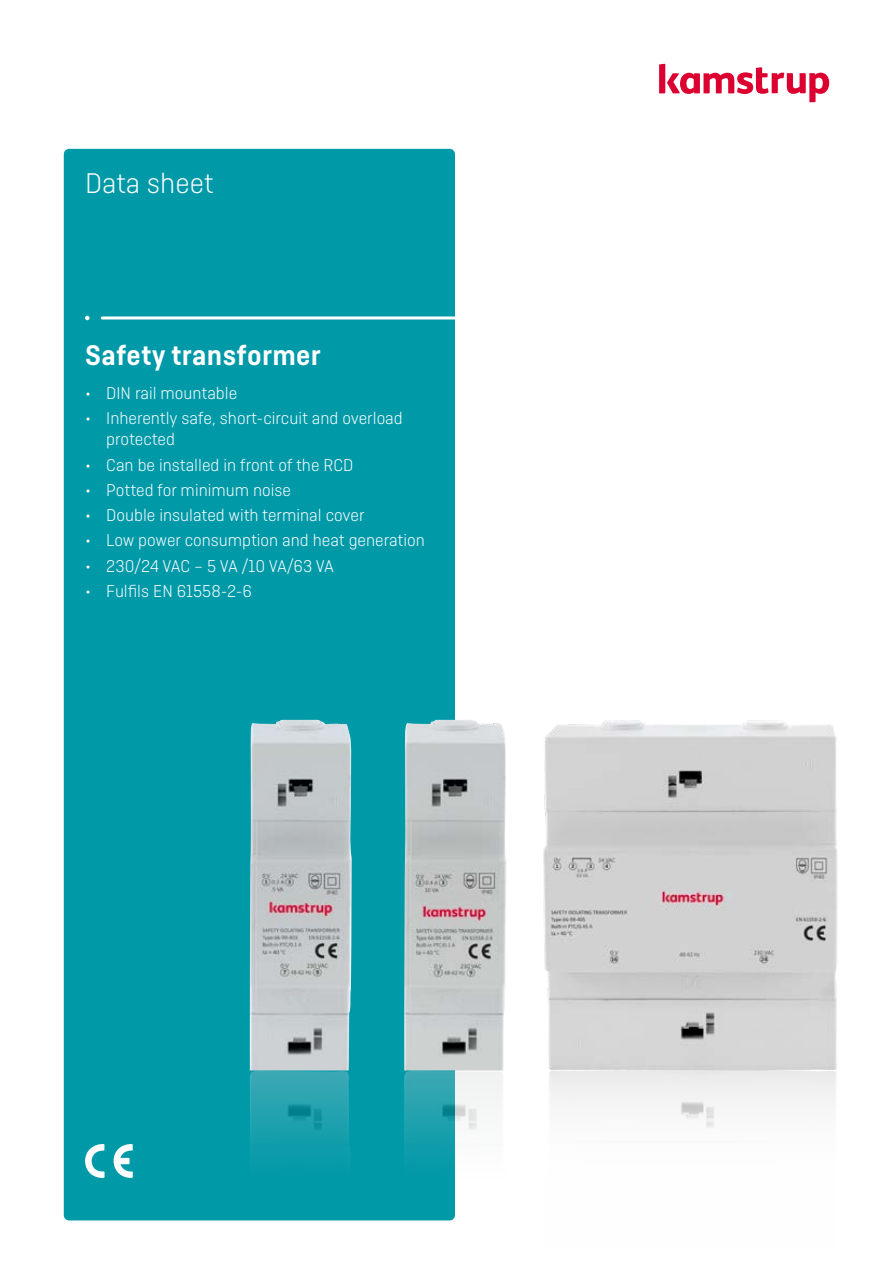
<style>
.page{position:relative;width:893px;height:1263px;background:#fff}
.page>*{position:absolute;margin:0;border:0;box-sizing:border-box;transform-origin:0 0}
.t1{font:600 30px "Ciutadella";letter-spacing:.01em;color:#fff}
.t2{font:300 30px "Ciutadella";color:#fff}
.t3{font:300 18px/21px "Ciutadella";color:#fff}
.t4{font:300 18px "Ciutadella";letter-spacing:-.02em;color:#fff}
</style>
<div class="page">
<div style="left:64px;top:149px;width:391px;height:1071px;background:#0099a8;border-radius:5px"></div>
<svg style="left:85px;top:316px;width:370px;height:4px"></svg>
<svg style="left:659px;top:64px;width:170px;height:38px"></svg>
<svg style="left:85px;top:1144px;width:20px;height:34px"></svg>
<svg style="left:113px;top:1144px;width:20px;height:34px"></svg>
<img style="left:543px;top:720px;width:295px;height:408px">
<img style="left:404px;top:720px;width:102px;height:501px">
<img style="left:249px;top:720px;width:103px;height:501px">
<h1 class="t2" style="left:85px;top:167px;width:130px">Data sheet</h1>
<h1 class="t1" style="left:85px;top:338px;width:237px">Safety transformer</h1>
<p class="t3" style="left:85px;top:383px;width:154px">• DIN rail mountable</p>
<p class="t3" style="left:106px;top:408px;width:298px;text-indent:-21px">• Inherently safe, short-circuit and overload protected</p>
<p class="t3" style="left:85px;top:454px;width:270px">• Can be installed in front of the RCD</p>
<p class="t3" style="left:85px;top:479px;width:208px">• Potted for minimum noise</p>
<p class="t3" style="left:85px;top:505px;width:281px">• Double insulated with terminal cover</p>
<p class="t3" style="left:85px;top:530px;width:341px">• Low power consumption and heat generation</p>
<p class="t4" style="left:85px;top:556px;width:250px">• 230/24 VAC – 5 VA /10 VA/63 VA</p>
<p class="t3" style="left:85px;top:580px;width:169px">• Fulfils EN 61558-2-6</p>
</div>
